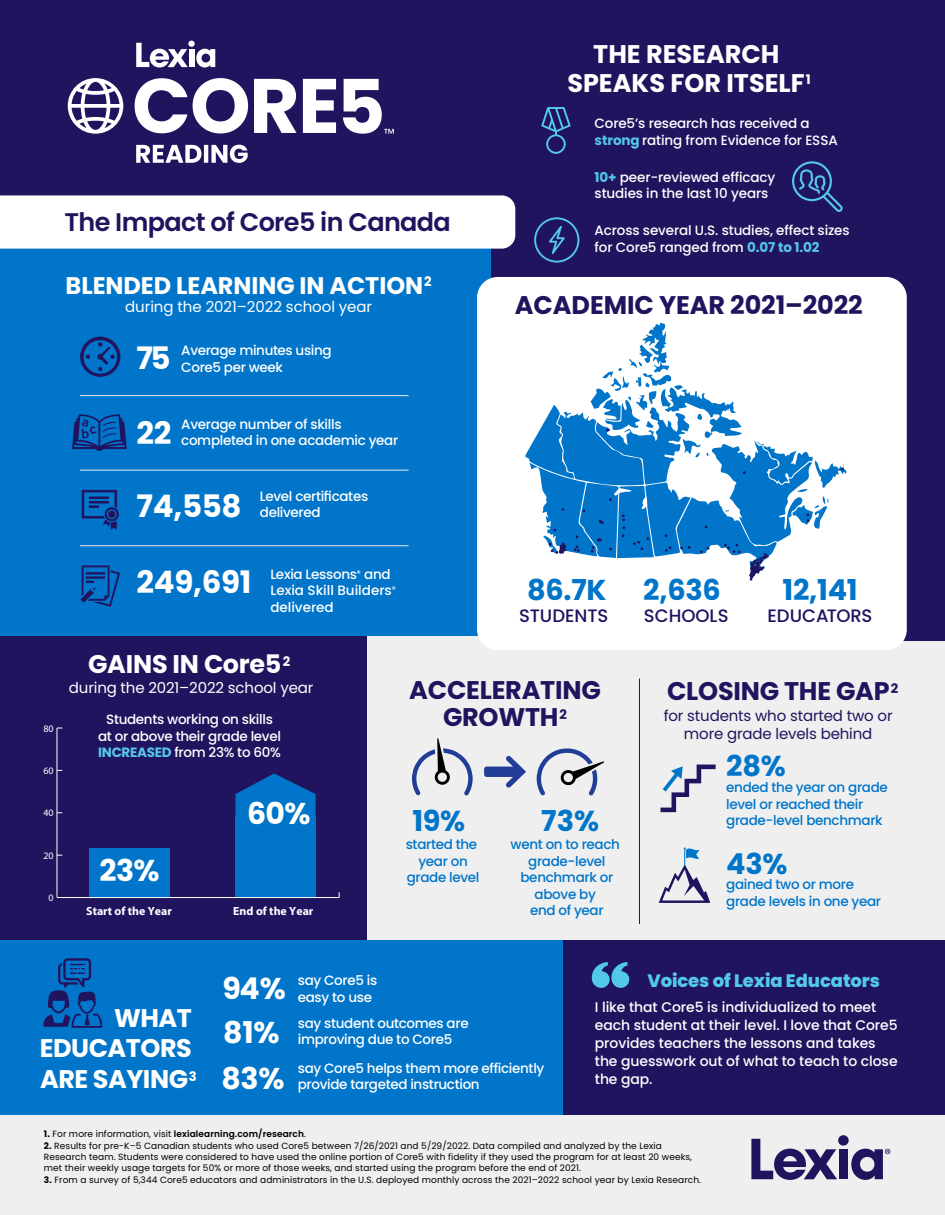
<style>
.page{position:relative;width:945px;height:1215px;background:#fff}
.page>*{position:absolute;margin:0;border:0;box-sizing:border-box;transform-origin:0 0}
.t1{font:700 30.9px "Poppins";letter-spacing:-.01em;color:#fff}
.t2{font:700 30px "Poppins";letter-spacing:-.025em;color:#fff}
.t3{font:700 28.8px "Poppins";letter-spacing:-.01em;color:#0075c9}
.t4{font:700 25.5px/30.6px "Poppins";letter-spacing:-.01em;color:#fff}
.t5{font:700 25.5px "Poppins";letter-spacing:-.01em;color:#21145f}
.t6{font:600 25.5px "Poppins";letter-spacing:-.025em;color:#21145f}
.t7{font:700 24px "Poppins";letter-spacing:-.005em;color:#fff}
.t8{font:500 18px "Poppins";color:#21145f}
.t9{font:800 18px "Poppins";letter-spacing:-.005em;color:#54c8e8}
.t10{font:15px "Poppins";letter-spacing:-.005em;color:#fff}
.t11{font:15px/18px "Poppins";letter-spacing:-.01em;color:#21145f;text-align:center}
.t12{font:500 13.95px/18px "Poppins";letter-spacing:-.005em;color:#fff}
.t13{font:500 13.5px/16.5px "Poppins";letter-spacing:-.025em;color:#fff}
.t14{font:500 13.5px/16.5px "Poppins";letter-spacing:-.025em;color:#0075c9}
.t15{font:500 13.5px/16.5px "Poppins";color:#fff}
.t16{font:700 11.85px "Myriad Pro";color:#fff}
.t17{font:9.9px "Myriad Pro";color:#fff}
.t18{font:9px/10.8px "Poppins";letter-spacing:.01em;color:#000}
.t19{font:600 9px "Poppins";letter-spacing:.01em;color:#000}
.s1{font-weight:700;color:#54c8e8}
.s2{font-weight:700}
.s3{font-weight:400}
</style>
<div class="page">
<div style="left:0;top:592px;width:945px;height:623px;background:#efefef"></div>
<div style="left:490px;top:0;width:455px;height:640px;background:#21145f"></div>
<div style="left:0;top:592px;width:366px;height:348px;background:#21145f"></div>
<div style="left:0;top:940px;width:564px;height:175px;background:#0075c9"></div>
<svg style="left:661px;top:765px;width:55px;height:47px"></svg>
<svg style="left:659px;top:847px;width:51px;height:56px"></svg>
<hr style="left:639px;top:679px;width:1px;height:245px;background:#21145f">
<svg style="left:412px;top:738px;width:61px;height:58px"></svg>
<svg style="left:484px;top:756px;width:42px;height:32px"></svg>
<svg style="left:537px;top:748px;width:67px;height:48px"></svg>
<svg style="left:43px;top:958px;width:59px;height:70px"></svg>
<svg style="left:751px;top:1139px;width:86px;height:41px"></svg>
<div style="left:839px;top:1149px;width:9px;height:30px;background:#21145f"></div>
<div style="left:838px;top:1135px;width:11px;height:11px;background:#21145f;border-radius:50%"></div>
<svg style="left:851px;top:1149px;width:39px;height:31px"></svg>
<svg style="left:792px;top:161px;width:51px;height:51px"></svg>
<svg style="left:534px;top:217px;width:45px;height:46px"></svg>
<svg style="left:541px;top:107px;width:30px;height:47px"></svg>
<div style="left:563px;top:940px;width:381px;height:175px;background:#21145f"></div>
<div style="left:235px;top:816px;width:81px;height:82px;background:#0075c9"></div>
<svg style="left:235px;top:773px;width:81px;height:43px"></svg>
<div style="left:89px;top:848px;width:80px;height:50px;background:#0075c9"></div>
<hr style="left:57px;top:897px;width:282px;height:1px;background:#fff">
<hr style="left:57px;top:728px;width:1px;height:170px;background:#fff">
<div style="left:0;top:0;width:491px;height:249px;background:#21145f"></div>
<div style="left:0;top:247px;width:491px;height:389px;background:#0075c9"></div>
<svg style="left:80px;top:337px;width:40px;height:40px"></svg>
<svg style="left:82px;top:490px;width:37px;height:40px"></svg>
<svg style="left:80px;top:565px;width:40px;height:42px"></svg>
<hr style="left:80px;top:545px;width:329px;height:1px;background:#efefef">
<hr style="left:80px;top:470px;width:329px;height:1px;background:#efefef">
<hr style="left:80px;top:395px;width:329px;height:1px;background:#efefef">
<svg style="left:72px;top:414px;width:55px;height:37px"></svg>
<div style="left:477px;top:277px;width:430px;height:373px;background:#fff;border-radius:21px"></div>
<div style="left:0;top:195px;width:515px;height:54px;background:#fff"></div>
<svg style="left:525px;top:323px;width:322px;height:258px"></svg>
<svg style="left:591px;top:962px;width:39px;height:26px"></svg>
<svg style="left:136px;top:43px;width:52px;height:25px"></svg>
<div style="left:189px;top:49px;width:5px;height:18px;background:#fff"></div>
<div style="left:188px;top:41px;width:7px;height:6px;background:#fff;border-radius:50%"></div>
<svg style="left:196px;top:49px;width:19px;height:19px"></svg>
<svg style="left:135px;top:78px;width:52px;height:55px"></svg>
<svg style="left:193px;top:78px;width:55px;height:56px"></svg>
<svg style="left:254px;top:79px;width:43px;height:54px"></svg>
<svg style="left:303px;top:79px;width:33px;height:54px"></svg>
<svg style="left:136px;top:145px;width:112px;height:18px"></svg>
<svg style="left:68px;top:78px;width:55px;height:56px"></svg>
<svg style="left:343px;top:79px;width:51px;height:55px"></svg>
<h3 class="t6" style="left:64px;top:206px;width:388px">The Impact of Core5 in Canada</h3>
<h3 class="t7" style="left:66px;top:276px;width:368px">BLENDED LEARNING IN ACTION<sup>2</sup></h3>
<p class="t10" style="left:125px;top:298px;width:249px">during the 2021–2022 school year</p>
<h1 class="t1" style="left:137px;top:345px;width:36px">75</h1>
<p class="t13" style="left:181px;top:343px;width:152px">Average minutes using<br>Core5 per week</p>
<h1 class="t1" style="left:137px;top:420px;width:37px">22</h1>
<p class="t13" style="left:181px;top:417px;width:219px">Average number of skills completed in one academic year</p>
<h1 class="t1" style="left:137px;top:494px;width:107px">74,558</h1>
<p class="t13" style="left:260px;top:488px;width:110px">Level certificates delivered</p>
<h3 class="t4" style="left:567px;top:43px;width:245px;line-height:28.5px;text-align:center">THE RESEARCH<br>SPEAKS FOR ITSELF<sup>1</sup></h3>
<p class="t13" style="left:595px;top:116px;width:245px">Core5’s research has received a <span class="s1">strong</span> rating from Evidence for ESSA</p>
<p class="t13" style="left:595px;top:170px;width:182px"><span class="s1">10+</span> peer-reviewed efficacy studies in the last 10 years</p>
<p class="t13" style="left:595px;top:224px;width:257px">Across several U.S. studies, effect sizes for Core5 ranged from <span class="s1">0.07 to 1.02</span></p>
<h3 class="t5" style="left:515px;top:295px;width:349px">ACADEMIC YEAR 2021–2022</h3>
<p class="t17" style="left:43px;top:723px;width:12px">80</p>
<p class="t17" style="left:43px;top:765px;width:12px">60</p>
<p class="t17" style="left:43px;top:807px;width:12px">40</p>
<p class="t17" style="left:43px;top:850px;width:12px">20</p>
<p class="t17" style="left:49px;top:892px;width:7px">0</p>
<h1 class="t1" style="left:137px;top:570px;width:117px">249,691</h1>
<p class="t15" style="left:270px;top:567px;width:127px">Lexia Lessons<sup>®</sup> and<br>Lexia Skill Builders<sup>® </sup>delivered</p>
<h3 class="t3" style="left:527px;top:578px;width:81px">86.7K</h3>
<h3 class="t8" style="left:519px;top:608px;width:91px">STUDENTS</h3>
<h3 class="t3" style="left:643px;top:578px;width:79px">2,636</h3>
<h3 class="t8" style="left:644px;top:608px;width:86px">SCHOOLS</h3>
<h3 class="t3" style="left:782px;top:578px;width:77px">12,141</h3>
<h3 class="t8" style="left:768px;top:608px;width:106px">EDUCATORS</h3>
<h3 class="t4" style="left:88px;top:652px;width:204px">GAINS IN Core5<sup>2</sup></h3>
<p class="t10" style="left:69px;top:678px;width:246px">during the 2021–2022 school year</p>
<p class="t13" style="left:98px;top:713px;width:184px;text-align:center">Students working on skills at or above their grade level<br><span class="s1">INCREASED</span> from 23% to 60%</p>
<p class="t11" style="left:664px;top:707px;width:230px">for students who started two or more grade levels behind</p>
<h3 class="t5" style="left:409px;top:680px;width:193px">ACCELERATING</h3>
<h3 class="t5" style="left:667px;top:681px;width:233px">CLOSING THE GAP<sup>2</sup></h3>
<h3 class="t5" style="left:443px;top:707px;width:126px">GROWTH<sup>2</sup></h3>
<h3 class="t3" style="left:726px;top:755px;width:61px">28%</h3>
<p class="t14" style="left:726px;top:781px;width:163px">ended the year on grade level or reached their grade-level benchmark</p>
<h3 class="t3" style="left:726px;top:852px;width:63px">43%</h3>
<p class="t14" style="left:726px;top:878px;width:156px">gained two or more grade levels in one year</p>
<h2 class="t2" style="left:247px;top:802px;width:65px">60%</h2>
<h3 class="t3" style="left:541px;top:810px;width:59px">73%</h3>
<p class="t14" style="left:511px;top:838px;width:111px;text-align:center">went on to reach grade-level benchmark or above by<br>end of year</p>
<h3 class="t3" style="left:412px;top:810px;width:54px">19%</h3>
<p class="t14" style="left:406px;top:838px;width:75px;text-align:center">started the year on grade level</p>
<h2 class="t2" style="left:100px;top:859px;width:61px">23%</h2>
<p class="t16" style="left:86px;top:904px;width:87px">Start of the Year</p>
<p class="t16" style="left:233px;top:904px;width:82px">End of the Year</p>
<h3 class="t4" style="left:40px;top:1005px;width:159px;text-indent:74px">WHAT<br>EDUCATORS<br>ARE SAYING<sup>3</sup></h3>
<h2 class="t2" style="left:223px;top:977px;width:65px">94%</h2>
<p class="t13" style="left:298px;top:974px;width:81px">say Core5 is easy to use</p>
<h2 class="t2" style="left:223px;top:1021px;width:58px">81%</h2>
<p class="t13" style="left:298px;top:1016px;width:172px">say student outcomes are improving due to Core5</p>
<h2 class="t2" style="left:221px;top:1066px;width:65px">83%</h2>
<p class="t13" style="left:298px;top:1061px;width:248px">say Core5 helps them more efficiently provide targeted instruction</p>
<h3 class="t9" style="left:647px;top:970px;width:234px">Voices of Lexia Educators</h3>
<p class="t12" style="left:595px;top:999px;width:304px">I like that Core5 is individualized to meet each student at their level. I love that Core5 provides teachers the lessons and takes the guesswork out of what to teach to close the gap.</p>
<p class="t19" style="left:44px;top:1129px;width:264px"><span class="s2">1.</span> <span class="s3">For more information, visit</span> lexialearning.com/research<span class="s3">.</span></p>
<p class="t18" style="left:44px;top:1141px;width:650px"><span class="s2">2.</span> Results for pre-K–5 Canadian students who used Core5 between 7/26/2021 and 5/29/2022. Data compiled and analyzed by the Lexia<br>Research team. Students were considered to have used the online portion of Core5 with fidelity if they used the program for at least 20 weeks, met their weekly usage targets for 50% or more of those weeks, and started using the program before the end of 2021.</p>
<p class="t18" style="left:44px;top:1175px;width:659px"><span class="s2">3.</span> From a survey of 5,344 Core5 educators and administrators in the U.S. deployed monthly across the 2021–2022 school year by Lexia Research.</p>
</div>
